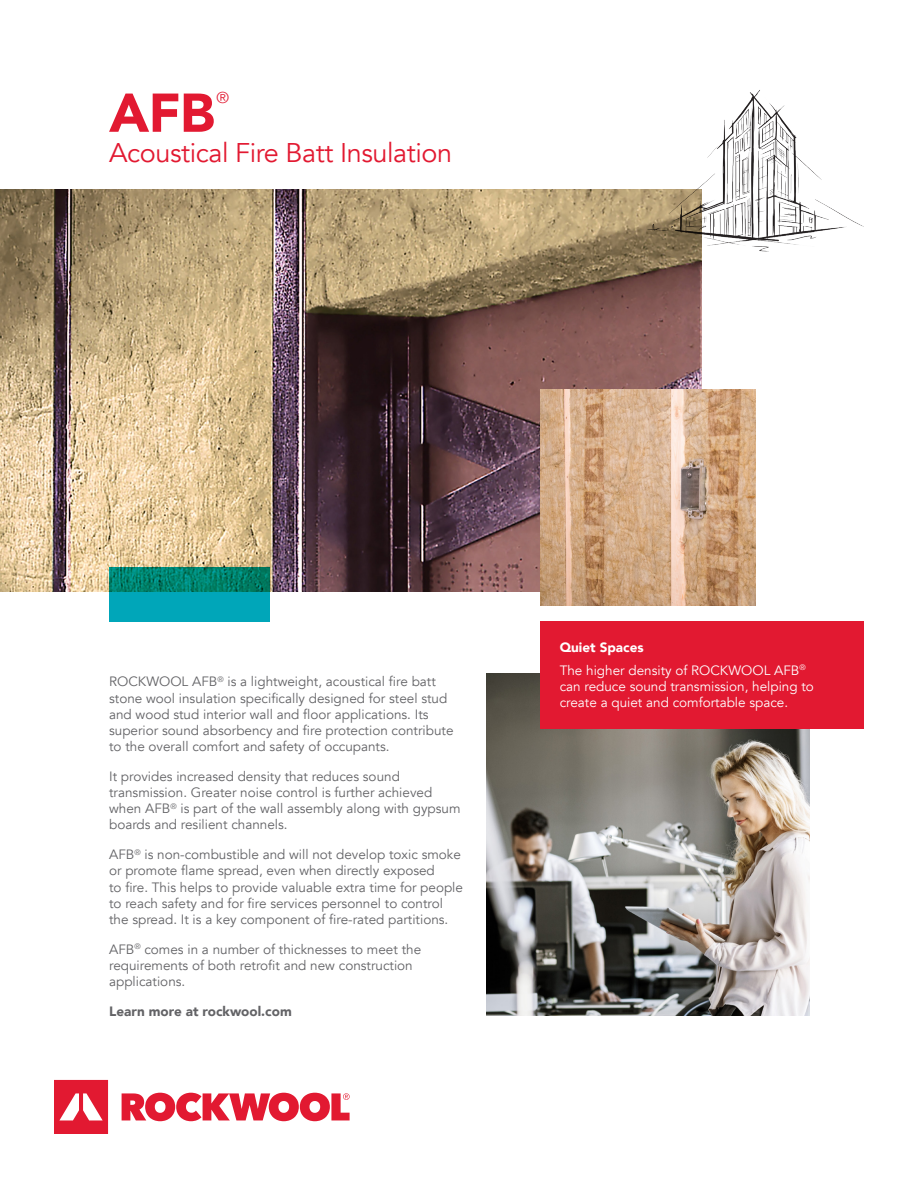
<style>
.page{position:relative;width:918px;height:1188px;background:#fff}
.page>*{position:absolute;margin:0;border:0;box-sizing:border-box;transform-origin:0 0}
.Heading_Front{font:900 54px "Avenir";color:#e21931}
.Subheading_Front{font:27px "Avenir";letter-spacing:-.015em;color:#e21931}
.Heading_Front-2{font:15.75px "Avenir";color:#e21931}
.Body_Copy{font:13.5px/16.2px "Avenir";color:#636366}
.Callout_body{font:13.5px/16.2px "Avenir";color:#fff}
.Body_Copy-2{font:900 13.5px "Avenir";color:#636366}
.Callout_Heading{font:900 13.5px "Avenir";color:#fff}
</style>
<div class="page">
<img style="left:0;top:189px;width:702px;height:402px">
<svg style="left:54px;top:1080px;width:54px;height:54px"></svg>
<svg style="left:122px;top:1093px;width:228px;height:28px"></svg>
<img style="left:540px;top:389px;width:216px;height:216px">
<svg style="left:109px;top:567px;width:161px;height:54px;background:#009495"></svg>
<img style="left:619px;top:90px;width:245px;height:171px">
<img style="left:486px;top:673px;width:323px;height:342px">
<div style="left:540px;top:621px;width:324px;height:108px;background:#e21931"></div>
<p class="Heading_Front" style="left:109px;top:67px;width:107px">AFB</p>
<p class="Heading_Front-2" style="left:217px;top:88px;width:14px">®</p>
<p class="Subheading_Front" style="left:109px;top:136px;width:344px">Acoustical Fire Batt Insulation</p>
<p class="Body_Copy" style="left:109px;top:674px;width:346px">ROCKWOOL AFB<sup>®</sup> is a lightweight, acoustical fire batt stone wool insulation specifically designed for steel stud and wood stud interior wall and floor applications. Its superior sound absorbency and fire protection contribute to the overall comfort and safety of occupants.</p>
<p class="Body_Copy" style="left:109px;top:768px;width:353px">It provides increased density that reduces sound transmission. Greater noise control is further achieved when AFB<sup>®</sup> is part of the wall assembly along with gypsum boards and resilient channels.</p>
<p class="Body_Copy" style="left:109px;top:847px;width:355px">AFB<sup>®</sup> is non-combustible and will not develop toxic smoke or promote flame spread, even when directly exposed<br>to fire. This helps to provide valuable extra time for people to reach safety and for fire services personnel to control the spread. It is a key component of fire-rated partitions.</p>
<p class="Body_Copy" style="left:109px;top:941px;width:314px">AFB<sup>®</sup> comes in a number of thicknesses to meet the requirements of both retrofit and new construction applications.</p>
<p class="Body_Copy-2" style="left:109px;top:999px;width:184px">Learn more at rockwool.com</p>
<p class="Callout_Heading" style="left:560px;top:636px;width:86px">Quiet Spaces</p>
<p class="Callout_body" style="left:560px;top:662px;width:256px">The higher density of ROCKWOOL AFB<sup>® </sup>can reduce sound transmission, helping to create a quiet and comfortable space.</p>
</div>
